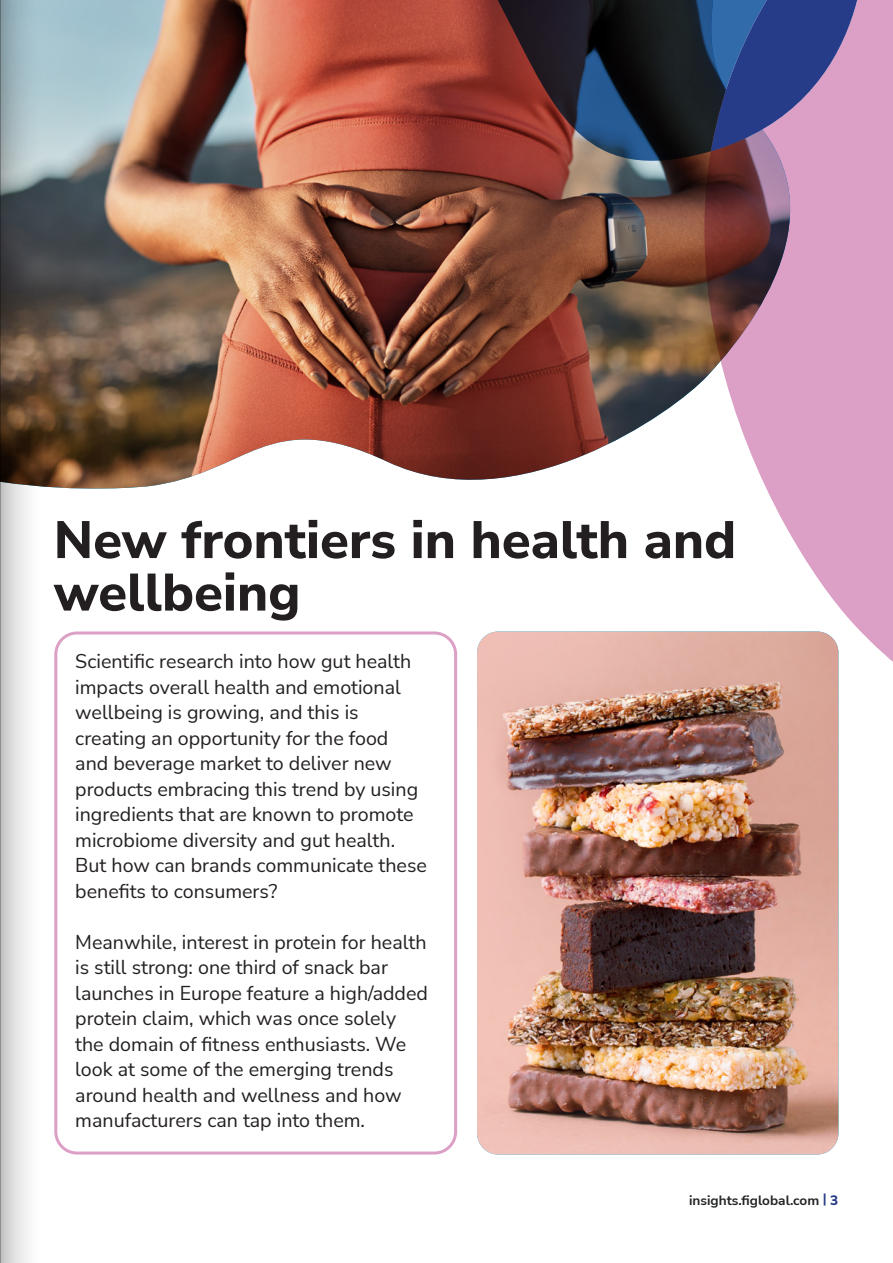
<style>
.page{position:relative;width:893px;height:1263px;background:#fff}
.page>*{position:absolute;margin:0;border:0;box-sizing:border-box;transform-origin:0 0}
.t1{font:800 52.5px/52.5px "Nunito Sans";color:#231f20}
.t2{font:19.65px/25.5px "Nunito Sans";color:#231f20}
.t3{font:700 13.5px "Nunito Sans";color:#222425}
.s1{color:#263c89}
.s2{font-weight:800;color:#263c89}
</style>
<div class="page">
<div style="left:54px;top:631px;width:403px;height:523px;border:3px solid #dc9fc6;border-radius:21px"></div>
<img style="left:54px;top:0;width:649px;height:489px">
<svg style="left:703px;top:162px;width:190px;height:517px;fill:#dc9fc6"></svg>
<svg style="left:478px;top:0;width:415px;height:162px;background:#4b343e"></svg>
<svg style="left:711px;top:0;width:168px;height:151px;background:#6b659f"></svg>
<img style="left:477px;top:631px;width:361px;height:523px">
<svg style="left:1px;top:0;width:53px;height:1263px"></svg>
<svg style="left:0;top:0;width:1px;height:1263px"></svg>
<p class="t1" style="left:54px;top:512px;width:684px">New frontiers in health and wellbeing</p>
<p class="t2" style="left:75px;top:648px;width:353px">Scientific research into how gut health impacts overall health and emotional wellbeing is growing, and this is creating an opportunity for the food<br>and beverage market to deliver new products embracing this trend by using ingredients that are known to promote microbiome diversity and gut health.<br>But how can brands communicate these benefits to consumers?</p>
<p class="t2" style="left:75px;top:928px;width:354px">Meanwhile, interest in protein for health is still strong: one third of snack bar launches in Europe feature a high/added protein claim, which was once solely the domain of fitness enthusiasts. We look at some of the emerging trends around health and wellness and how manufacturers can tap into them.</p>
<p class="t3" style="left:689px;top:1190px;width:151px">insights.figlobal.com <span class="s1">|</span> <span class="s2">3</span></p>
</div>
